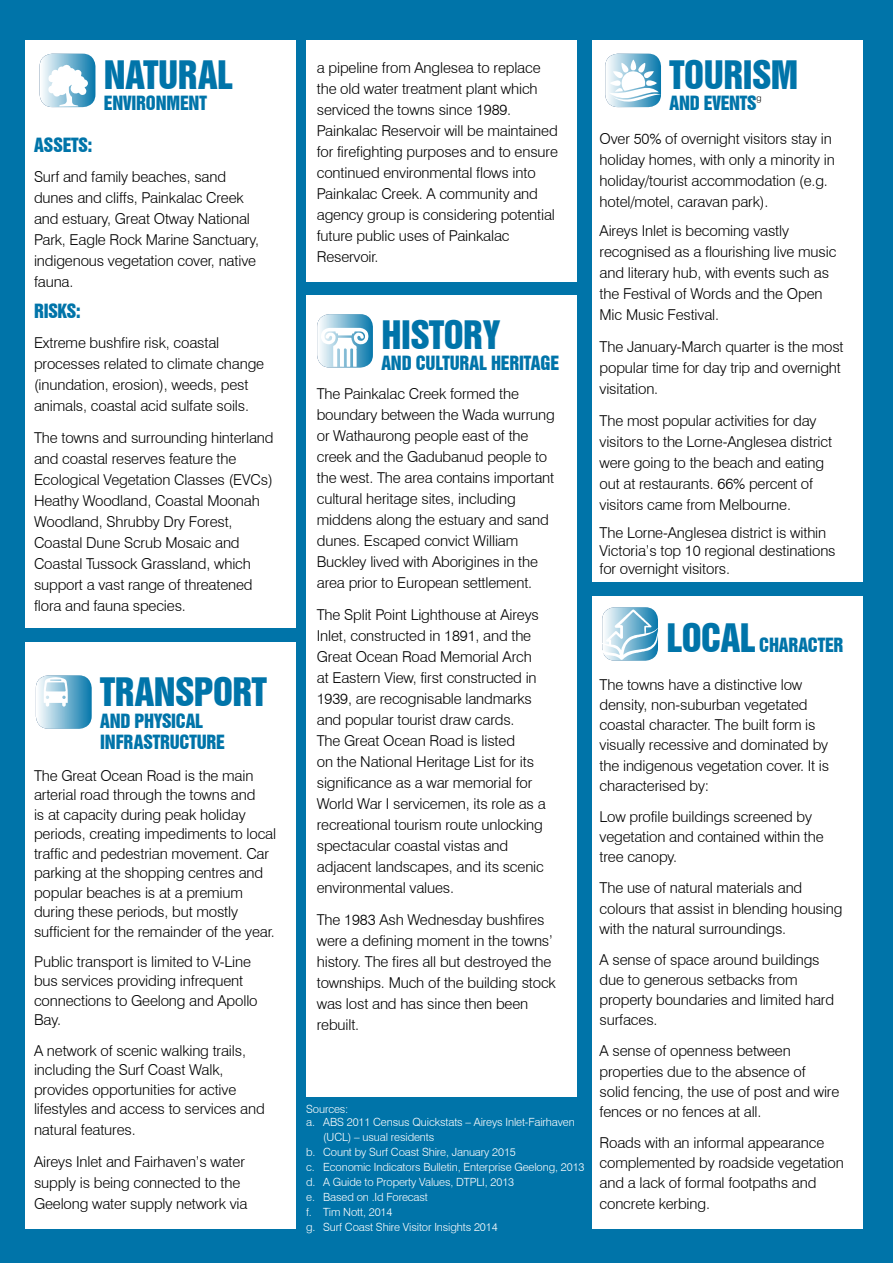
<style>
.page{position:relative;width:893px;height:1263px;background:#0074a9}
.page>*{position:absolute;margin:0;border:0;box-sizing:border-box;transform-origin:0 0}
.t1{font:36px "Swiss 921 BT Regular A";letter-spacing:-.01em;color:#0074a9}
.t2{font:18px/21px "Swiss 921 BT Regular A";letter-spacing:-.01em;color:#0074a9}
.t3{font:300 15px/21px "Swiss 721 BT";letter-spacing:-.01em;color:#000}
.t4{font:300 11.25px/15px "Swiss 721 BT";letter-spacing:-.01em;color:#fff}
.t5{font:300 8.7px "Swiss 721 BT";color:#000}
</style>
<div class="page">
<div style="left:307px;top:40px;width:270px;height:1057px;background:#fff"></div>
<div style="left:592px;top:40px;width:270px;height:1189px;background:#fff"></div>
<div style="left:25px;top:40px;width:270px;height:1189px;background:#fff"></div>
<svg style="left:36px;top:675px;width:56px;height:54px"></svg>
<svg style="left:40px;top:54px;width:55px;height:53px"></svg>
<svg style="left:317px;top:314px;width:56px;height:54px"></svg>
<svg style="left:605px;top:54px;width:56px;height:53px"></svg>
<svg style="left:602px;top:607px;width:56px;height:54px"></svg>
<div style="left:21px;top:628px;width:278px;height:13px;background:#0074a9"></div>
<div style="left:298px;top:282px;width:281px;height:12px;background:#0074a9"></div>
<div style="left:579px;top:582px;width:291px;height:14px;background:#0074a9"></div>
<h1 class="t1" style="left:104px;top:51px;width:41px">NATURAL</h1>
<p class="t2" style="left:104px;top:92px;width:86px">ENVIRONMENT</p>
<p class="t2" style="left:34px;top:134px;width:20px">ASSETS</p>
<p class="t2" style="left:88px;top:134px;width:6px">:</p>
<p class="t3" style="left:34px;top:166px;width:227px">Surf and family beaches, sand dunes and cliffs, Painkalac Creek and estuary, Great Otway National<br>Park, Eagle Rock Marine Sanctuary, indigenous vegetation cover, native fauna.</p>
<p class="t2" style="left:34px;top:301px;width:48px">RISKS:</p>
<p class="t3" style="left:34px;top:332px;width:232px">Extreme bushfire risk, coastal processes related to climate change (inundation, erosion), weeds, pest animals, coastal acid sulfate soils.</p>
<p class="t3" style="left:34px;top:427px;width:241px">The towns and surrounding hinterland and coastal reserves feature the<br>Ecological Vegetation Classes (EVCs)<br>Heathy Woodland, Coastal Moonah<br>Woodland, Shrubby Dry Forest,<br>Coastal Dune Scrub Mosaic and<br>Coastal Tussock Grassland, which support a vast range of threatened flora and fauna species.</p>
<h1 class="t1" style="left:100px;top:669px;width:35px">TRANSP</h1>
<h1 class="t1" style="left:213px;top:669px;width:37px">ORT</h1>
<p class="t2" style="left:100px;top:710px;width:86px">AND PHYSICAL<br>INFRASTRUCTURE</p>
<p class="t3" style="left:34px;top:765px;width:244px;line-height:19.5px">The Great Ocean Road is the main arterial road through the towns and<br>is at capacity during peak holiday periods, creating impediments to local traffic and pedestrian movement. Car parking at the shopping centres and popular beaches is at a premium during these periods, but mostly sufficient for the remainder of the year.</p>
<p class="t3" style="left:34px;top:952px;width:225px;line-height:19.5px">Public transport is limited to V-Line bus services providing infrequent connections to Geelong and Apollo<br>Bay.</p>
<p class="t3" style="left:34px;top:1040px;width:232px;line-height:19.5px">A network of scenic walking trails, including the Surf Coast Walk, provides opportunities for active lifestyles and access to services and</p>
<p class="t3" style="left:34px;top:1114px;width:212px;line-height:31.7px">natural features.<br>Aireys Inlet and Fairhaven’s water</p>
<p class="t3" style="left:34px;top:1172px;width:215px">supply is being connected to the<br>Geelong water supply network via</p>
<p class="t3" style="left:317px;top:57px;width:243px">a pipeline from Anglesea to replace the old water treatment plant which serviced the towns since 1989.<br>Painkalac Reservoir will be maintained for firefighting purposes and to ensure continued environmental flows into Painkalac Creek. A community and agency group is considering potential future public uses of Painkalac Reservoir.</p>
<h1 class="t1" style="left:381px;top:311px;width:120px">HISTORY</h1>
<p class="t2" style="left:381px;top:352px;width:54px">AND CULTURAL</p>
<p class="t2" style="left:491px;top:352px;width:68px">HERITAGE</p>
<p class="t3" style="left:317px;top:383px;width:239px">The Painkalac Creek formed the boundary between the Wada wurrung or Wathaurong people east of the creek and the Gadubanud people to the west. The area contains important cultural heritage sites, including middens along the estuary and sand dunes. Escaped convict William Buckley lived with Aborigines in the area prior to European settlement.</p>
<p class="t3" style="left:317px;top:604px;width:230px">The Split Point Lighthouse at Aireys Inlet, constructed in 1891, and the Great Ocean Road Memorial Arch at Eastern View, first constructed in 1939, are recognisable landmarks and popular tourist draw cards.<br>The Great Ocean Road is listed<br>on the National Heritage List for its significance as a war memorial for World War I servicemen, its role as a recreational tourism route unlocking spectacular coastal vistas and adjacent landscapes, and its scenic environmental values.</p>
<p class="t3" style="left:317px;top:909px;width:241px">The 1983 Ash Wednesday bushfires were a defining moment in the towns’ history. The fires all but destroyed the townships. Much of the building stock was lost and has since then been rebuilt.</p>
<p class="t4" style="left:306px;top:1102px;width:270px;line-height:13.5px">Sources:<br>a. ABS 2011 Census Quickstats – Aireys Inlet-Fairhaven</p>
<p class="t4" style="left:306px;top:1129px;width:280px;text-indent:17px">(UCL) – usual residents<br>b. Count by Surf Coast Shire, January 2015<br>c. Economic Indicators Bulletin, Enterprise Geelong, 2013 d. A Guide to Property Values, DTPLI, 2013<br>e. Based on .Id Forecast<br>f. Tim Nott, 2014<br>g. Surf Coast Shire Visitor Insights 2014</p>
<h1 class="t1" style="left:669px;top:51px;width:130px">TOURISM</h1>
<p class="t2" style="left:669px;top:92px;width:53px">AN D EVENTS</p>
<p class="t5" style="left:756px;top:92px;width:7px">g</p>
<p class="t3" style="left:600px;top:128px;width:237px">Over 50% of overnight visitors stay in holiday homes, with only a minority in holiday/tourist accommodation (e.g. hotel/motel, caravan park).</p>
<p class="t3" style="left:600px;top:220px;width:238px">Aireys Inlet is becoming vastly recognised as a flourishing live music and literary hub, with events such as the Festival of Words and the Open<br>Mic Music Festival.</p>
<p class="t3" style="left:600px;top:336px;width:246px">The January-March quarter is the most popular time for day trip and overnight visitation.</p>
<p class="t3" style="left:600px;top:410px;width:234px">The most popular activities for day visitors to the Lorne-Anglesea district were going to the beach and eating out at restaurants. 66% percent of visitors came from Melbourne.</p>
<p class="t3" style="left:600px;top:524px;width:238px;line-height:18px">The Lorne-Anglesea district is within<br>Victoria’s top 10 regional destinations for overnight visitors.</p>
<h1 class="t1" style="left:666px;top:615px;width:54px">LOCAL</h1>
<p class="t2" style="left:759px;top:635px;width:30px">CHARACTER</p>
<p class="t3" style="left:600px;top:674px;width:231px;line-height:20.2px">The towns have a distinctive low density, non-suburban vegetated coastal character. The built form is visually recessive and dominated by the indigenous vegetation cover. It is characterised by:</p>
<p class="t3" style="left:600px;top:806px;width:226px;line-height:20.2px">Low profile buildings screened by vegetation and contained within the tree canopy.</p>
<p class="t3" style="left:600px;top:878px;width:244px;line-height:20.2px">The use of natural materials and colours that assist in blending housing with the natural surroundings.</p>
<p class="t3" style="left:600px;top:949px;width:236px;line-height:20.2px">A sense of space around buildings due to generous setbacks from property boundaries and limited hard surfaces.</p>
<p class="t3" style="left:600px;top:1041px;width:241px;line-height:20.2px">A sense of openness between properties due to the absence of solid fencing, the use of post and wire fences or no fences at all.</p>
<p class="t3" style="left:600px;top:1132px;width:246px;line-height:20.5px">Roads with an informal appearance complemented by roadside vegetation and a lack of formal footpaths and concrete kerbing.</p>
</div>
